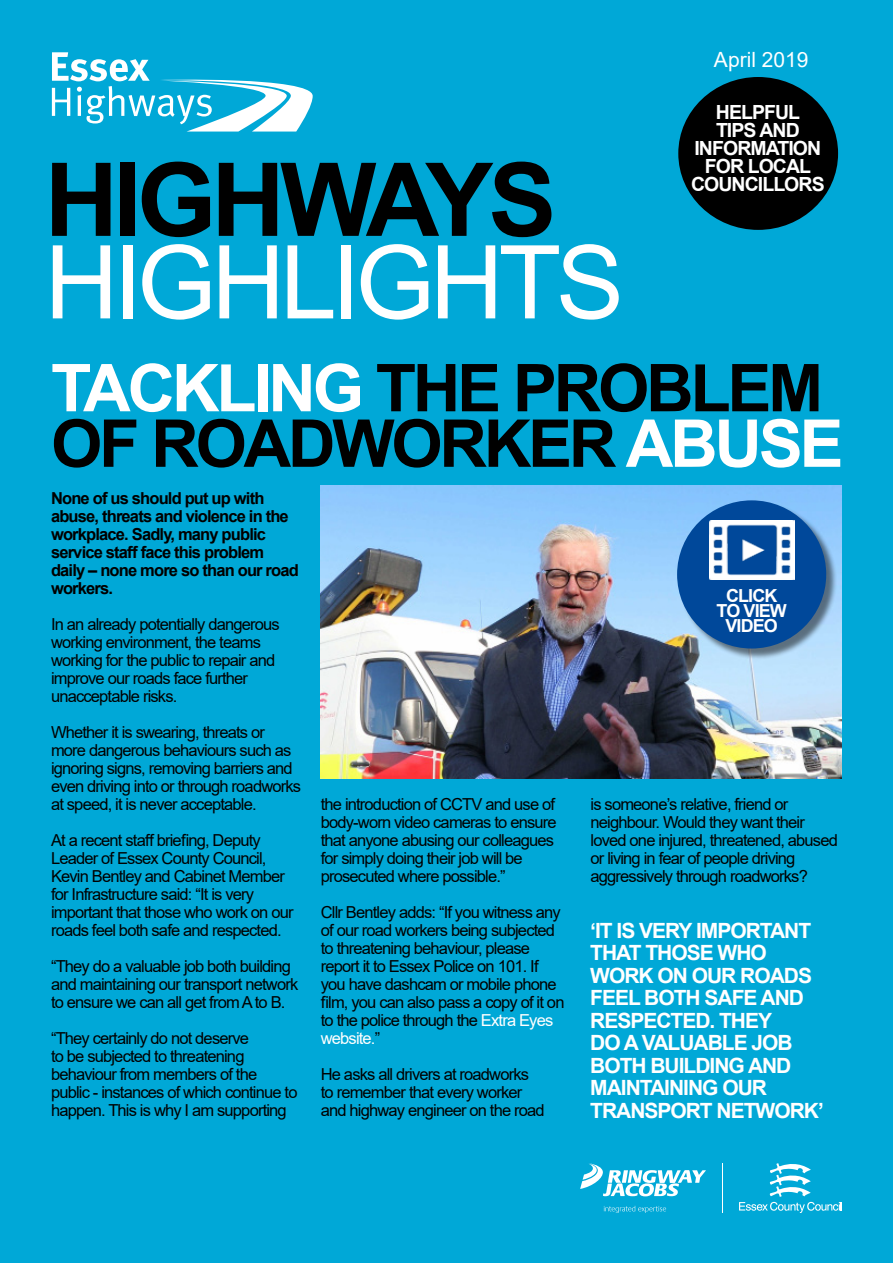
<style>
.page{position:relative;width:893px;height:1263px;background:#00a8d7}
.page>*{position:absolute;margin:0;border:0;box-sizing:border-box;transform-origin:0 0}
.t1{font:102px "Arial";letter-spacing:-.05em;color:#fff}
.t2{font:700 102px "Arial";letter-spacing:-.05em;color:#000}
.t3{font:700 66px/55.5px "Arial";letter-spacing:-.05em;color:#000}
.t4{font:700 21px/22.5px "Arial";letter-spacing:-.05em;color:#fff}
.t5{font:21px "Arial";color:#fff}
.t6{font:700 19.5px/18px "Arial";letter-spacing:-.05em;color:#fff;text-align:center}
.t7{font:700 18px/15.1px "Arial";letter-spacing:-.05em;color:#fff;text-align:center}
.t8{font:16.5px/18px "Arial";letter-spacing:-.05em;color:#000}
.t9{font:700 16.5px/18px "Arial";letter-spacing:-.05em;color:#000}
.s1{color:#fff}
</style>
<div class="page">
<div style="left:678px;top:77px;width:160px;height:153px;background:#000;border-radius:50%"></div>
<svg style="left:52px;top:52px;width:261px;height:80px"></svg>
<svg style="left:739px;top:1163px;width:103px;height:50px"></svg>
<svg style="left:604px;top:1206px;width:62px;height:7px"></svg>
<svg style="left:580px;top:1163px;width:126px;height:33px"></svg>
<hr style="left:722px;top:1163px;width:1px;height:50px;background:#fff">
<img style="left:320px;top:486px;width:522px;height:293px">
<div style="left:678px;top:502px;width:160px;height:158px;background:#000;opacity:.5"></div>
<div style="left:677px;top:500px;width:149px;height:148px;background:#00489a;border-radius:50%"></div>
<img style="left:710px;top:520px;width:84px;height:60px">
<h1 class="t2" style="left:45px;top:128px;width:513px">HIGHWAYS</h1>
<h1 class="t1" style="left:45px;top:212px;width:581px">HIGHLIGHTS</h1>
<p class="t5" style="left:714px;top:45px;width:96px">April 2019</p>
<p class="t6" style="left:691px;top:103px;width:135px">HELPFUL<br>TIPS AND<br>INFORMATION<br>FOR LOCAL<br>COUNCILLORS</p>
<h2 class="t3" style="left:51px;top:361px;width:794px"><span class="s1">TACKLING</span> THE PROBLEM<br>OF ROADWORKER <span class="s1">ABUSE</span></h2>
<p class="t9" style="left:51px;top:489px;width:249px">None of us should put up with abuse, threats and violence in the workplace. Sadly, many public service staff face this problem daily – none more so than our road workers.</p>
<p class="t8" style="left:51px;top:615px;width:230px">In an already potentially dangerous working environment, the teams working for the public to repair and improve our roads face further unacceptable risks.</p>
<p class="t8" style="left:51px;top:723px;width:252px">Whether it is swearing, threats or more dangerous behaviours such as ignoring signs, removing barriers and even driving into or through roadworks at speed, it is never acceptable.</p>
<p class="t8" style="left:51px;top:831px;width:244px">At a recent staff briefing, Deputy Leader of Essex County Council, Kevin Bentley and Cabinet Member for Infrastructure said: “It is very important that those who work on our roads feel both safe and respected.</p>
<p class="t8" style="left:51px;top:957px;width:249px">“They do a valuable job both building and maintaining our transport network to ensure we can all get from A to B.</p>
<p class="t8" style="left:51px;top:1029px;width:248px">“They certainly do not deserve<br>to be subjected to threatening behaviour from members of the public - instances of which continue to happen. This is why I am supporting</p>
<p class="t7" style="left:717px;top:588px;width:72px">CLICK<br>TO VIEW<br>VIDEO</p>
<p class="t8" style="left:321px;top:795px;width:237px">the introduction of CCTV and use of body-worn video cameras to ensure that anyone abusing our colleagues for simply doing their job will be prosecuted where possible.”</p>
<p class="t8" style="left:321px;top:903px;width:245px">Cllr Bentley adds: “If you witness any of our road workers being subjected to threatening behaviour, please report it to Essex Police on 101. If you have dashcam or mobile phone film, you can also pass a copy of it on to the police through the <span class="s1">Extra Eyes website.</span>”</p>
<p class="t8" style="left:321px;top:1065px;width:225px">He asks all drivers at roadworks to remember that every worker and highway engineer on the road</p>
<p class="t8" style="left:591px;top:795px;width:249px">is someone’s relative, friend or neighbour. Would they want their loved one injured, threatened, abused or living in fear of people driving aggressively through roadworks?</p>
<p class="t4" style="left:590px;top:919px;width:235px">‘IT IS VERY IMPORTANT<br>THAT THOSE WHO<br>WORK ON OUR ROADS<br>FEEL BOTH SAFE AND<br>RESPECTED. THEY<br>DO A VALUABLE JOB<br>BOTH BUILDING AND<br>MAINTAINING OUR<br>TRANSPORT NETWORK’</p>
</div>
